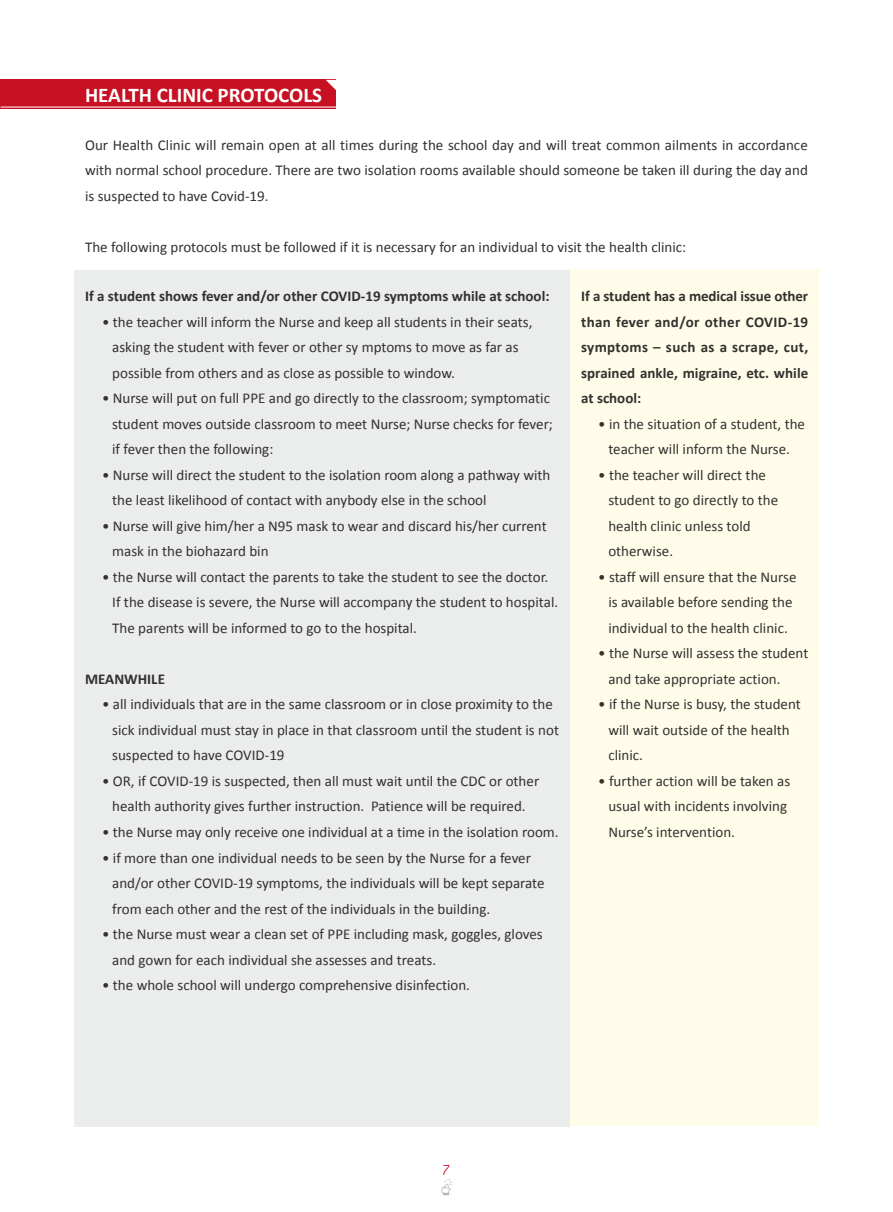
<style>
.page{position:relative;width:893px;height:1212px;background:#fff}
.page>*{position:absolute;margin:0;border:0;box-sizing:border-box;transform-origin:0 0}
.t1{font:700 21px "Calibri";color:#fff}
.t2{font:15px/25.5px "Calibri";color:#33302f}
.t3{font:700 15px/25.5px "Calibri";color:#33302f;text-align:justify}
.t4{font:700 13.5px "Caviar Dreams";color:#c71021}
</style>
<div class="page">
<svg style="left:441px;top:1179px;width:11px;height:16px"></svg>
<div style="left:1px;top:80px;width:335px;height:29px;background:#c71021"></div>
<svg style="left:326px;top:80px;width:10px;height:10px"></svg>
<hr style="left:1px;top:107px;width:335px;height:1px;background:#fff">
<div style="left:74px;top:270px;width:496px;height:856px;background:#ebecec"></div>
<div style="left:570px;top:269px;width:249px;height:857px;background:#fffdea"></div>
<h1 class="t1" style="left:85px;top:82px;width:239px">HEALTH CLINIC PROTOCOLS</h1>
<p class="t2" style="left:85px;top:132px;width:724px;text-align:justify">Our Health Clinic will remain open at all times during the school day and will treat common ailments in accordance with normal school procedure. There are two isolation rooms available should someone be taken ill during the day and is suspected to have Covid-19.</p>
<p class="t2" style="left:85px;top:234px;width:603px">The following protocols must be followed if it is necessary for an individual to visit the health clinic:</p>
<p class="t3" style="left:85px;top:284px;width:466px">If a student shows fever and/or other COVID-19 symptoms while at school:</p>
<p class="t2" style="left:112px;top:309px;width:422px;text-indent:-10px">• the teacher will inform the Nurse and keep all students in their seats, asking the student with fever or other sy mptoms to move as far as possible from others and as close as possible to window.</p>
<p class="t2" style="left:112px;top:386px;width:442px;text-indent:-10px">• Nurse will put on full PPE and go directly to the classroom; symptomatic student moves outside classroom to meet Nurse; Nurse checks for fever; if fever then the following:</p>
<p class="t2" style="left:112px;top:462px;width:440px;text-indent:-10px">• Nurse will direct the student to the isolation room along a pathway with the least likelihood of contact with anybody else in the school</p>
<p class="t2" style="left:112px;top:513px;width:436px;text-indent:-10px">• Nurse will give him/her a N95 mask to wear and discard his/her current mask in the biohazard bin</p>
<p class="t2" style="left:112px;top:564px;width:447px;text-indent:-10px">• the Nurse will contact the parents to take the student to see the doctor.<br>If the disease is severe, the Nurse will accompany the student to hospital.<br>The parents will be informed to go to the hospital.</p>
<p class="t3" style="left:85px;top:666px;width:81px">MEANWHILE</p>
<p class="t2" style="left:112px;top:692px;width:448px;text-indent:-10px">• all individuals that are in the same classroom or in close proximity to the sick individual must stay in place in that classroom until the student is not suspected to have COVID-19</p>
<p class="t2" style="left:102px;top:768px;width:439px;text-align:center">• OR, if COVID-19 is suspected, then all must wait until the CDC or other health authority gives further instruction. Patience will be required.</p>
<p class="t2" style="left:102px;top:819px;width:458px">• the Nurse may only receive one individual at a time in the isolation room.</p>
<p class="t2" style="left:112px;top:845px;width:434px;text-indent:-10px">• if more than one individual needs to be seen by the Nurse for a fever and/or other COVID-19 symptoms, the individuals will be kept separate from each other and the rest of the individuals in the building.</p>
<p class="t2" style="left:112px;top:921px;width:432px;text-indent:-10px">• the Nurse must wear a clean set of PPE including mask, goggles, gloves and gown for each individual she assesses and treats.</p>
<p class="t2" style="left:102px;top:972px;width:369px">• the whole school will undergo comprehensive disinfection.</p>
<p class="t3" style="left:581px;top:284px;width:229px">If a student has a medical issue other than fever and/or other COVID-19 symptoms – such as a scrape, cut, sprained ankle, migraine, etc. while at school:</p>
<p class="t2" style="left:598px;top:411px;width:208px;text-align:center">• in the situation of a student, the teacher will inform the Nurse.</p>
<p class="t2" style="left:608px;top:462px;width:171px;text-indent:-10px">• the teacher will direct the student to go directly to the health clinic unless told otherwise.</p>
<p class="t2" style="left:598px;top:564px;width:200px;text-align:center">• staff will ensure that the Nurse is available before sending the individual to the health clinic.</p>
<p class="t2" style="left:608px;top:641px;width:202px;text-indent:-10px">• the Nurse will assess the student and take appropriate action.</p>
<p class="t2" style="left:608px;top:692px;width:194px;text-indent:-10px">• if the Nurse is busy, the student will wait outside of the health clinic.</p>
<p class="t2" style="left:608px;top:768px;width:183px;text-indent:-10px">• further action will be taken as usual with incidents involving<br>Nurse’s intervention.</p>
<p class="t4" style="left:442px;top:1162px;width:10px">7</p>
</div>
